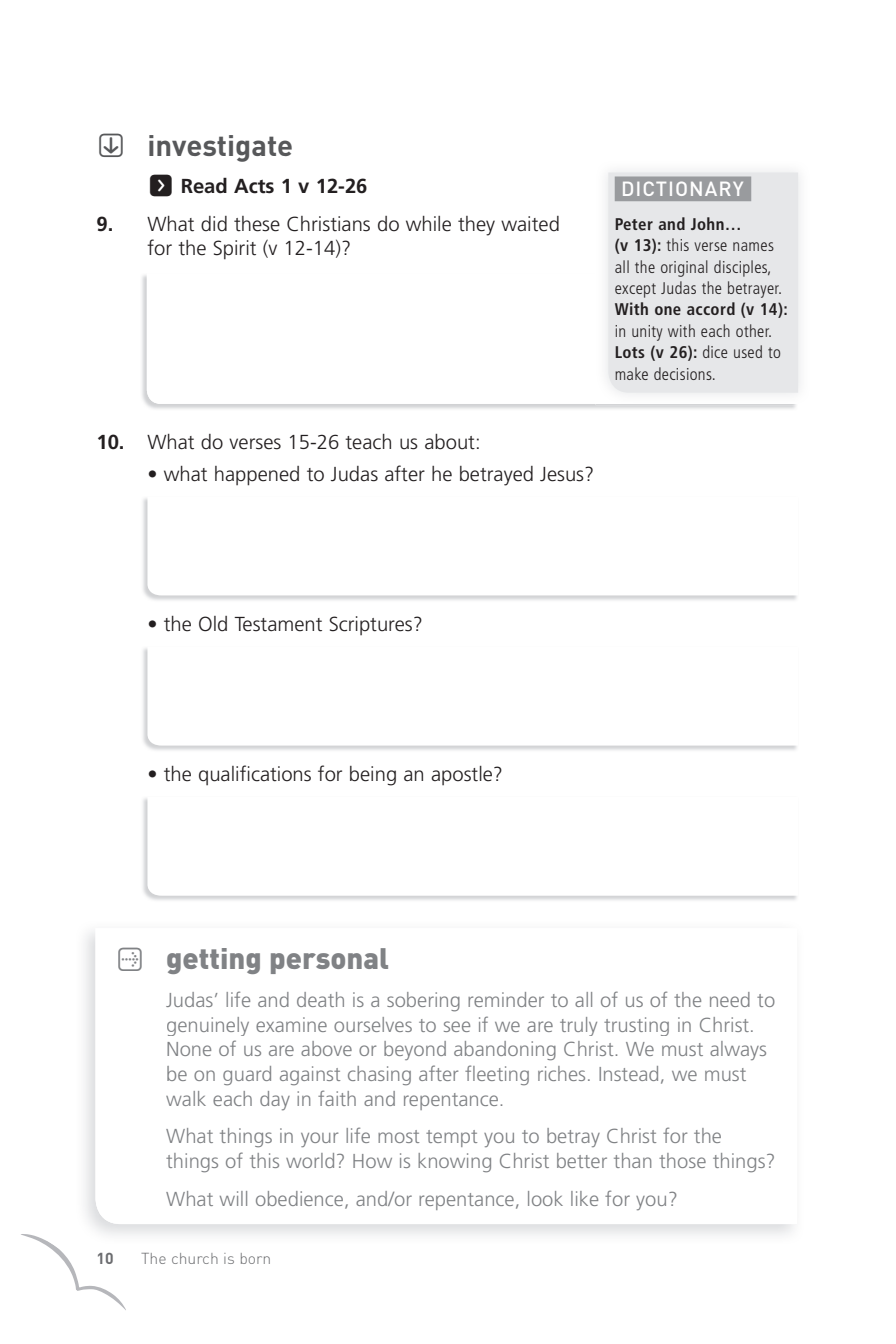
<style>
.page{position:relative;width:896px;height:1344px;background:#fff}
.page>*{position:absolute;margin:0;border:0;box-sizing:border-box;transform-origin:0 0}
.t1{font:900 29.25px "DIN";color:#808285}
.t2{font:700 29.25px "DIN";color:#57585a}
.t3{font:300 20.25px/24.8px "Frutiger";color:#808285}
.t4{font:300 20.25px/24.8px "Frutiger";color:#231f20}
.t5{font:700 20.25px "Frutiger";color:#231f20}
.t6{font:500 20.25px "DIN";letter-spacing:.05em;color:#fff}
.t7{font:300 condensed 16.88px/21.4px "Frutiger";letter-spacing:.02em;color:#231f20}
.t8{font:700 condensed 16.88px "Frutiger";letter-spacing:.02em;color:#231f20}
.t9{font:300 15.75px "DIN";color:#6c6d70}
.t10{font:700 15.75px "DIN";color:#6c6d70}
.s1{font-family:"Button Bonus Rounded Positive";font-weight:400}
.s2{font-family:"Button Bonus Rounded Negative";font-weight:400;font-size:27px}
.s3{font-weight:700}
</style>
<div class="page">
<img style="left:143px;top:498px;width:654px;height:103px">
<svg style="left:147px;top:498px;width:650px;height:97px"></svg>
<img style="left:143px;top:648px;width:654px;height:103px">
<svg style="left:147px;top:648px;width:650px;height:97px"></svg>
<img style="left:143px;top:798px;width:654px;height:103px">
<svg style="left:147px;top:798px;width:650px;height:97px"></svg>
<img style="left:142px;top:275px;width:654px;height:134px">
<svg style="left:147px;top:275px;width:448px;height:129px"></svg>
<img style="left:595px;top:273px;width:202px;height:131px">
<div style="left:608px;top:172px;width:190px;height:220px;background:#e6e7e9"></div>
<div style="left:615px;top:176px;width:136px;height:25px;background:#999b9e"></div>
<svg style="left:21px;top:1233px;width:105px;height:77px"></svg>
<h1 class="t2" style="left:96px;top:126px;width:198px"><span class="s1">S</span> investigate</h1>
<p class="t5" style="left:147px;top:174px;width:222px"><span class="s2">f</span> Read Acts 1 v 12-26</p>
<p class="t4" style="left:147px;top:211px;width:414px;text-indent:-51px"><span class="s3">9.</span> What did these Christians do while they waited for the Spirit (v 12-14)?</p>
<p class="t4" style="left:96px;top:430px;width:386px"><span class="s3">10.</span> What do verses 15-26 teach us about:</p>
<p class="t4" style="left:147px;top:461px;width:448px">• what happened to Judas after he betrayed Jesus?</p>
<p class="t6" style="left:621px;top:175px;width:124px">DICTIONARY</p>
<p class="t7" style="left:615px;top:213px;width:169px"><span class="s3">Peter and John…<br>(v 13):</span> this verse names all the original disciples, except Judas the betrayer.</p>
<p class="t8" style="left:615px;top:299px;width:175px">With one accord (v 14):</p>
<p class="t7" style="left:615px;top:320px;width:168px">in unity with each other.<br><span class="s3">Lots (v 26):</span> dice used to make decisions.</p>
<p class="t4" style="left:147px;top:611px;width:277px">• the Old Testament Scriptures?</p>
<p class="t4" style="left:147px;top:761px;width:357px">• the qualifications for being an apostle?</p>
<h1 class="t1" style="left:116px;top:938px;width:275px"><span class="s1">A</span> getting personal</h1>
<p class="t3" style="left:166px;top:987px;width:611px">Judas’ life and death is a sobering reminder to all of us of the need to genuinely examine ourselves to see if we are truly trusting in Christ.<br>None of us are above or beyond abandoning Christ. We must always be on guard against chasing after fleeting riches. Instead, we must walk each day in faith and repentance.</p>
<p class="t3" style="left:166px;top:1124px;width:611px">What things in your life most tempt you to betray Christ for the things of this world? How is knowing Christ better than those things?</p>
<p class="t3" style="left:166px;top:1186px;width:513px">What will obedience, and/or repentance, look like for you?</p>
<p class="t10" style="left:96px;top:1247px;width:19px">10</p>
<p class="t9" style="left:141px;top:1248px;width:132px">The church is born</p>
</div>
